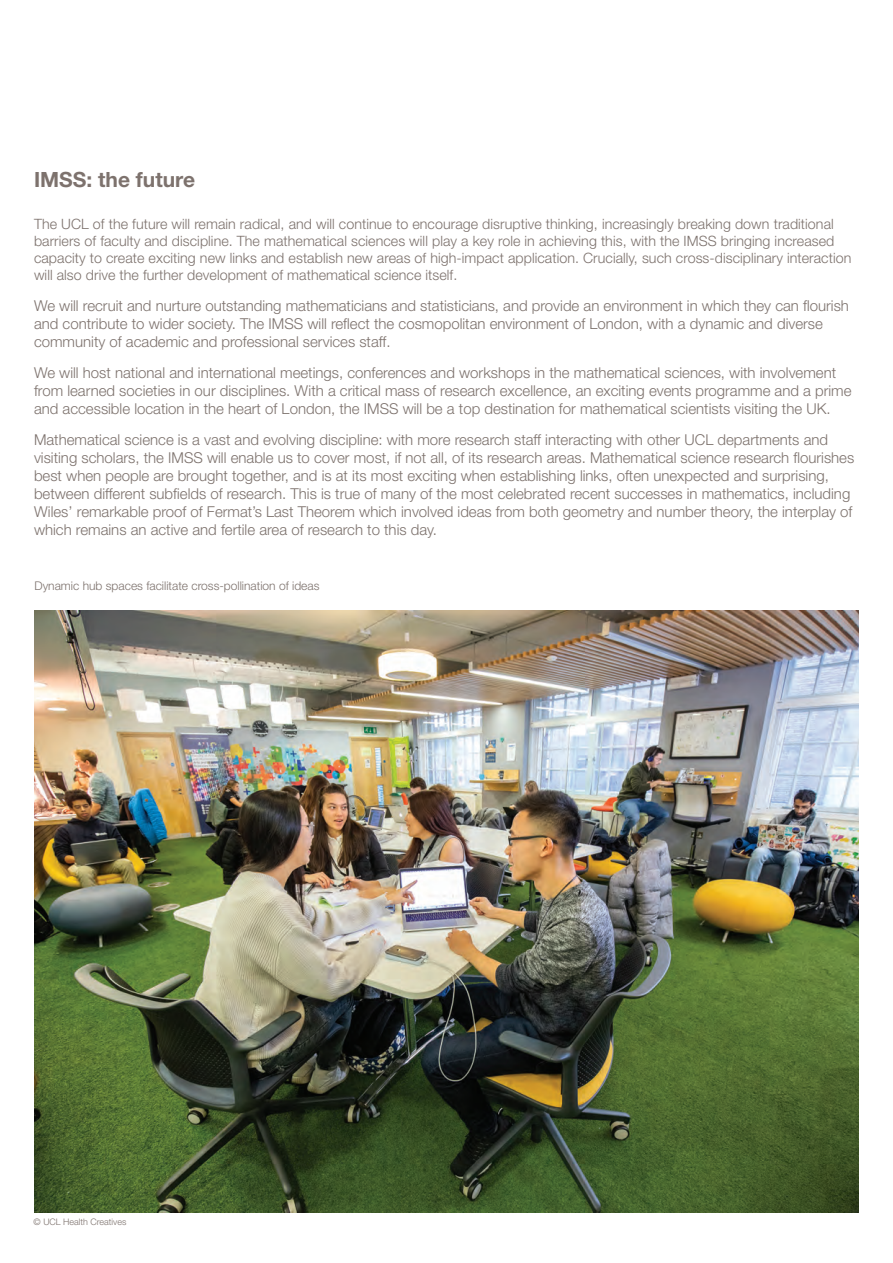
<style>
.page{position:relative;width:893px;height:1263px;background:#fff}
.page>*{position:absolute;margin:0;border:0;box-sizing:border-box;transform-origin:0 0}
.t1{font:700 21px "Helvetica Neue";color:#7d726d}
.t2{font:300 15px/18px "Helvetica Neue";color:#7d726d}
.t3{font:300 14.25px/17.1px "Helvetica Neue";letter-spacing:.005em;color:#7d726d}
.t4{font:300 12px "Helvetica Neue";color:#7d726d}
.t5{font:300 9px "Helvetica Neue";color:#7d726d}
</style>
<div class="page">
<img style="left:34px;top:611px;width:825px;height:601px">
<h1 class="t1" style="left:34px;top:166px;width:163px">IMSS: the future</h1>
<p class="t3" style="left:34px;top:215px;width:819px">The UCL of the future will remain radical, and will continue to encourage disruptive thinking, increasingly breaking down traditional barriers of faculty and discipline. The mathematical sciences will play a key role in achieving this, with the IMSS bringing increased capacity to create exciting new links and establish new areas of high-impact application. Crucially, such cross-disciplinary interaction will also drive the further development of mathematical science itself.</p>
<p class="t2" style="left:34px;top:296px;width:816px">We will recruit and nurture outstanding mathematicians and statisticians, and provide an environment in which they can flourish and contribute to wider society. The IMSS will reflect the cosmopolitan environment of London, with a dynamic and diverse community of academic and professional services staff.</p>
<p class="t2" style="left:34px;top:363px;width:819px">We will host national and international meetings, conferences and workshops in the mathematical sciences, with involvement from learned societies in our disciplines. With a critical mass of research excellence, an exciting events programme and a prime and accessible location in the heart of London, the IMSS will be a top destination for mathematical scientists visiting the UK.</p>
<p class="t2" style="left:34px;top:430px;width:822px">Mathematical science is a vast and evolving discipline: with more research staff interacting with other UCL departments and visiting scholars, the IMSS will enable us to cover most, if not all, of its research areas. Mathematical science research flourishes best when people are brought together, and is at its most exciting when establishing links, often unexpected and surprising, between different subfields of research. This is true of many of the most celebrated recent successes in mathematics, including Wiles’ remarkable proof of Fermat’s Last Theorem which involved ideas from both geometry and number theory, the interplay of which remains an active and fertile area of research to this day.</p>
<p class="t4" style="left:35px;top:578px;width:286px">Dynamic hub spaces facilitate cross-pollination of ideas</p>
<p class="t5" style="left:34px;top:1216px;width:94px">© UCL Health Creatives</p>
</div>
